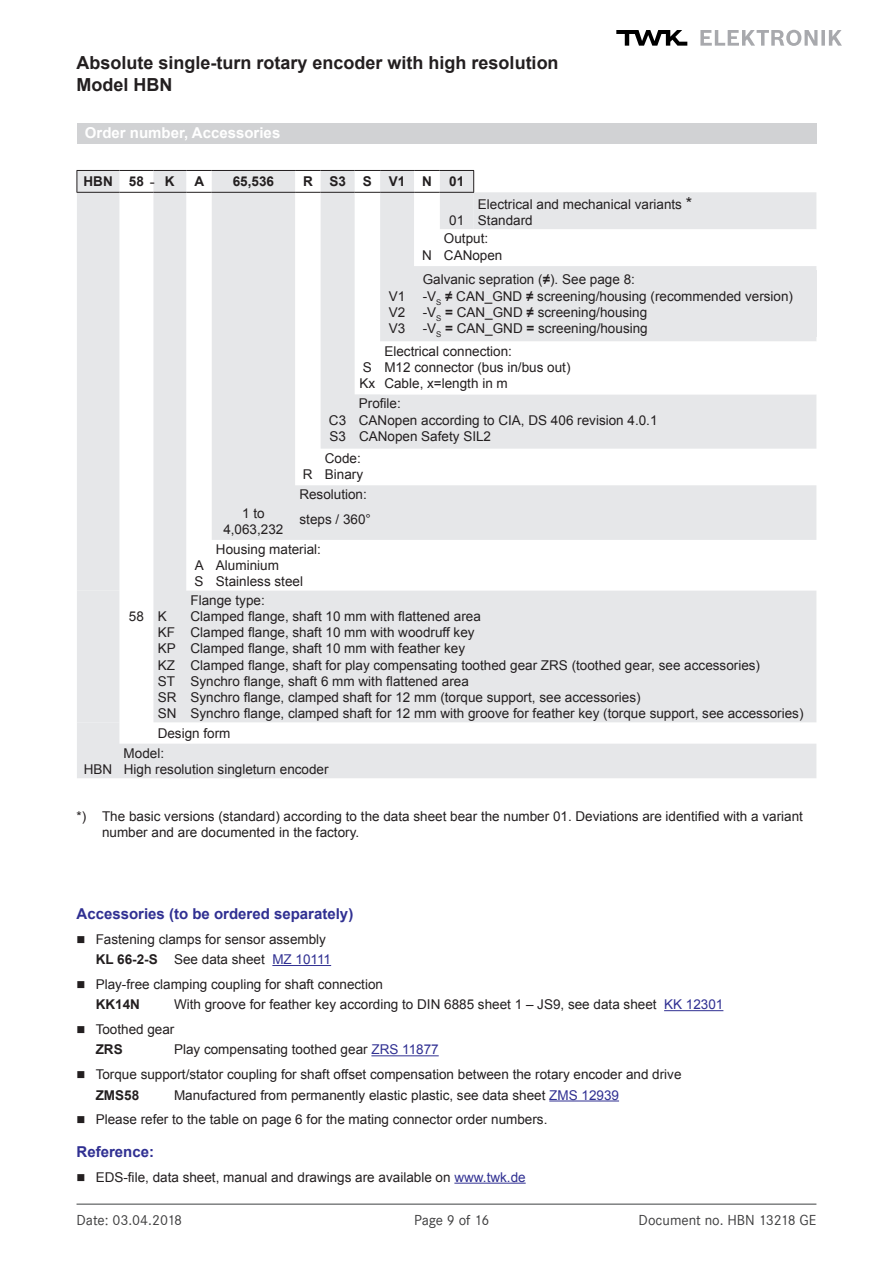
<style>
.page{position:relative;width:893px;height:1263px;background:#fff}
.page>*{position:absolute;margin:0;border:0;box-sizing:border-box;transform-origin:0 0}
.t1{font:700 18px/21.6px "Arial";color:#231f20}
.t2{font:15px "Corporate S";color:#3e3e3f}
.t3{font:700 15px "Arial";color:#303092}
.t4{font:700 15px "Arial";color:#fff}
.t5{font:15px "Arial";color:#231f20}
.t6{font:13.5px/16.2px "Arial";color:#231f20}
.t7{font:700 13.5px "Arial";color:#231f20}
.s1{font-size:16.5px}
.s2{font-weight:700}
.s3{color:#303092}
</style>
<div class="page">
<hr style="left:77px;top:1203px;width:739px;height:2px;background:#7e8081">
<svg style="left:616px;top:30px;width:71px;height:16px"></svg>
<svg style="left:700px;top:30px;width:142px;height:16px"></svg>
<div style="left:77px;top:123px;width:739px;height:20px;background:#d1d2d4"></div>
<svg style="left:77px;top:722px;width:739px;height:56px;fill:#e6e7e9"></svg>
<svg style="left:77px;top:171px;width:739px;height:551px;fill:#e6e7e9"></svg>
<svg style="left:380px;top:171px;width:436px;height:223px"></svg>
<div style="left:474px;top:170px;width:342px;height:22px;background:#fff"></div>
<hr style="left:77px;top:170px;width:42px;height:1px;background:#231f20">
<svg style="left:77px;top:171px;width:1px;height:21px"></svg>
<hr style="left:119px;top:170px;width:34px;height:1px;background:#231f20">
<hr style="left:153px;top:170px;width:33px;height:1px;background:#231f20">
<svg style="left:186px;top:170px;width:26px;height:1px"></svg>
<hr style="left:212px;top:170px;width:83px;height:1px;background:#231f20">
<svg style="left:295px;top:170px;width:26px;height:1px"></svg>
<hr style="left:321px;top:170px;width:34px;height:1px;background:#231f20">
<svg style="left:355px;top:170px;width:25px;height:1px"></svg>
<hr style="left:380px;top:170px;width:34px;height:1px;background:#231f20">
<svg style="left:414px;top:170px;width:26px;height:1px"></svg>
<hr style="left:440px;top:170px;width:34px;height:1px;background:#231f20">
<svg style="left:473px;top:171px;width:1px;height:21px"></svg>
<hr style="left:77px;top:192px;width:42px;height:1px;background:#231f20">
<hr style="left:119px;top:192px;width:34px;height:1px;background:#231f20">
<hr style="left:153px;top:192px;width:33px;height:1px;background:#231f20">
<svg style="left:186px;top:192px;width:26px;height:1px"></svg>
<hr style="left:212px;top:192px;width:83px;height:1px;background:#231f20">
<svg style="left:295px;top:192px;width:26px;height:1px"></svg>
<hr style="left:321px;top:192px;width:34px;height:1px;background:#231f20">
<svg style="left:355px;top:192px;width:25px;height:1px"></svg>
<hr style="left:380px;top:192px;width:34px;height:1px;background:#231f20">
<svg style="left:414px;top:192px;width:26px;height:1px"></svg>
<hr style="left:440px;top:192px;width:34px;height:1px;background:#231f20">
<div style="left:418px;top:270px;width:398px;height:67px;background:#e6e7e9"></div>
<hr style="left:272px;top:965px;width:59px;height:1px;background:#303092">
<hr style="left:664px;top:1010px;width:59px;height:1px;background:#303092">
<hr style="left:371px;top:1055px;width:68px;height:1px;background:#303092">
<hr style="left:549px;top:1100px;width:70px;height:1px;background:#303092">
<hr style="left:454px;top:1183px;width:72px;height:1px;background:#303092">
<h1 class="t1" style="left:77px;top:53px;width:484px">Absolute single-turn rotary encoder with high resolution<br>Model HBN</h1>
<p class="t4" style="left:85px;top:123px;width:197px">Order number, Accessories</p>
<p class="t7" style="left:84px;top:173px;width:62px">HBN 58</p>
<p class="t7" style="left:165px;top:173px;width:11px">K</p>
<p class="t7" style="left:194px;top:173px;width:11px">A</p>
<p class="t7" style="left:233px;top:173px;width:43px">65,536</p>
<p class="t7" style="left:303px;top:173px;width:44px">R S3</p>
<p class="t7" style="left:363px;top:173px;width:11px">S</p>
<p class="t7" style="left:389px;top:173px;width:44px">V1 N</p>
<p class="t7" style="left:449px;top:173px;width:17px">01</p>
<p class="t6" style="left:449px;top:212px;width:17px">01</p>
<p class="t5" style="left:150px;top:172px;width:6px">-</p>
<p class="t6" style="left:478px;top:196px;width:216px">Electrical and mechanical variants <span class="s1">*<br></span>Standard</p>
<p class="t6" style="left:194px;top:557px;width:11px">A<br>S</p>
<p class="t6" style="left:223px;top:505px;width:62px;text-align:center">1 to<br>4,063,232</p>
<p class="t6" style="left:329px;top:412px;width:19px">C3<br>S3</p>
<p class="t6" style="left:359px;top:359px;width:17px">S<br>Kx</p>
<p class="t6" style="left:389px;top:288px;width:18px;text-align:justify">V1<br>V2<br>V3</p>
<p class="t6" style="left:422px;top:247px;width:11px">N</p>
<p class="t6" style="left:444px;top:231px;width:60px">Output:<br>CANopen</p>
<p class="t6" style="left:423px;top:272px;width:372px">Galvanic sepration (<span class="s2">≠</span>). See page 8:<br>-V<sub>S</sub> <span class="s2">≠</span> CAN_GND <span class="s2">≠</span> screening/housing (recommended version) -V<sub>S</sub> <span class="s2">=</span> CAN_GND <span class="s2">≠</span> screening/housing<br>-V<sub>S</sub> <span class="s2">=</span> CAN_GND <span class="s2">=</span> screening/housing</p>
<p class="t6" style="left:384px;top:343px;width:188px">Electrical connection:<br>M12 connector (bus in/bus out)<br>Cable, x=length in m</p>
<p class="t6" style="left:359px;top:396px;width:300px">Profile:<br>CANopen according to CIA, DS 406 revision 4.0.1<br>CANopen Safety SIL2</p>
<p class="t6" style="left:325px;top:450px;width:40px">Code:<br>Binary</p>
<p class="t6" style="left:299px;top:482px;width:73px;line-height:24.8px">Resolution: steps / 360°</p>
<p class="t6" style="left:303px;top:466px;width:11px">R</p>
<p class="t6" style="left:216px;top:541px;width:107px">Housing material:<br>Aluminium<br>Stainless steel</p>
<p class="t6" style="left:190px;top:592px;width:615px">Flange type:<br>Clamped flange, shaft 10 mm with flattened area<br>Clamped flange, shaft 10 mm with woodruff key<br>Clamped flange, shaft 10 mm with feather key<br>Clamped flange, shaft for play compensating toothed gear ZRS (toothed gear, see accessories)<br>Synchro flange, shaft 6 mm with flattened area<br>Synchro flange, clamped shaft for 12 mm (torque support, see accessories)<br>Synchro flange, clamped shaft for 12 mm with groove for feather key (torque support, see accessories)</p>
<p class="t6" style="left:124px;top:723px;width:108px;line-height:19.8px;text-indent:34px">Design form<br>Model:</p>
<p class="t6" style="left:84px;top:761px;width:246px">HBN High resolution singleturn encoder</p>
<p class="t6" style="left:158px;top:608px;width:20px;text-indent:-29px">58 K<br>KF<br>KP<br>KZ<br>ST<br>SR<br>SN</p>
<p class="t6" style="left:102px;top:808px;width:702px;text-indent:-26px">*) The basic versions (standard) according to the data sheet bear the number 01. Deviations are identified with a variant number and are documented in the factory.</p>
<p class="t3" style="left:77px;top:904px;width:278px">Accessories (to be ordered separately)</p>
<p class="t6" style="left:96px;top:929px;width:237px;line-height:20.4px;text-indent:-19px">■ Fastening clamps for sensor assembly<br><span class="s2">KL 66-2-S</span> See data sheet <span class="s3">MZ 10111</span></p>
<p class="t6" style="left:96px;top:974px;width:289px;line-height:20.4px;text-indent:-19px">■ Play-free clamping coupling for shaft connection<br><span class="s2">KK14N</span></p>
<p class="t6" style="left:174px;top:996px;width:551px">With groove for feather key according to DIN 6885 sheet 1 – JS9, see data sheet <span class="s3">KK 12301</span></p>
<p class="t6" style="left:96px;top:1019px;width:80px;line-height:20.4px;text-indent:-19px">■ Toothed gear<br><span class="s2">ZRS</span></p>
<p class="t6" style="left:174px;top:1042px;width:266px">Play compensating toothed gear <span class="s3">ZRS 11877</span></p>
<p class="t6" style="left:96px;top:1064px;width:587px;line-height:20.4px;text-indent:-19px">■ Torque support/stator coupling for shaft offset compensation between the rotary encoder and drive<br><span class="s2">ZMS58</span></p>
<p class="t6" style="left:174px;top:1087px;width:446px">Manufactured from permanently elastic plastic, see data sheet <span class="s3">ZMS 12939</span></p>
<p class="t6" style="left:77px;top:1111px;width:472px">■ Please refer to the table on page 6 for the mating connector order numbers.</p>
<p class="t3" style="left:77px;top:1142px;width:79px">Reference:</p>
<p class="t6" style="left:77px;top:1169px;width:451px">■ EDS-file, data sheet, manual and drawings are available on <span class="s3">www.twk.de</span></p>
<p class="t2" style="left:77px;top:1211px;width:107px">Date: 03.04.2018</p>
<p class="t2" style="left:414px;top:1211px;width:77px">Page 9 of 16</p>
<p class="t2" style="left:639px;top:1211px;width:179px">Document no. HBN 13218 GE</p>
</div>
